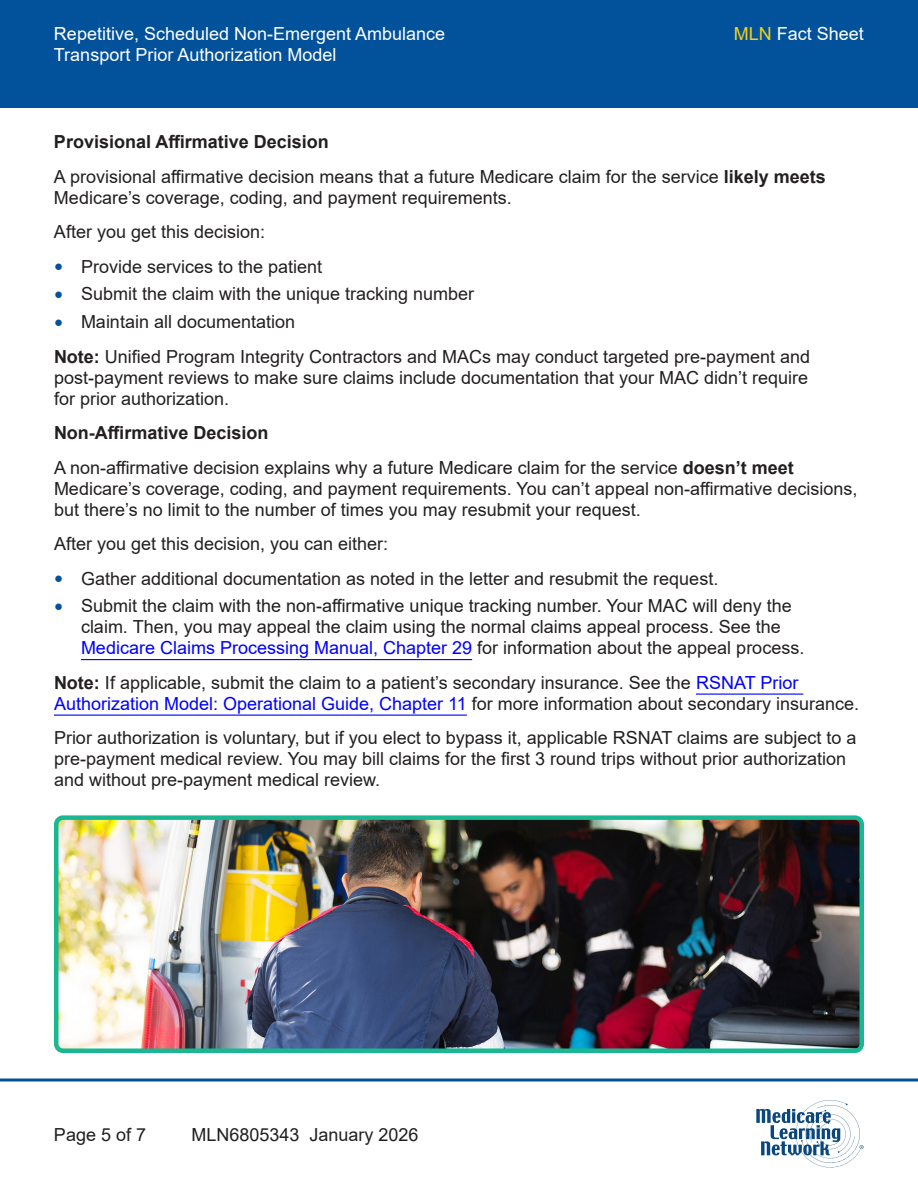
<style>
.page{position:relative;width:918px;height:1188px;background:#fff}
.page>*{position:absolute;margin:0;border:0;box-sizing:border-box;transform-origin:0 0}
.t1{font:18px/21px "Arial";color:#231f20}
.t2{font:18px/21px "Arial";color:#00f}
.t3{font:18px/21px "Arial";color:#fff}
.t4{font:700 18px "Arial";color:#231f20}
.s1{color:#f2d01b}
.s2{font-weight:700}
.s3{font-size:15px;color:#01529b}
.s4{color:#00f}
.s5{color:#231f20}
</style>
<div class="page">
<div style="left:0;top:0;width:918px;height:108px;background:#01529b"></div>
<svg style="left:0;top:1078px;width:918px;height:4px;background:#407db3"></svg>
<img style="left:59px;top:820px;width:800px;height:228px">
<div style="left:54px;top:815px;width:810px;height:238px;border:4px solid #1ab892;border-radius:7px"></div>
<svg style="left:756px;top:1100px;width:108px;height:67px"></svg>
<hr style="left:54px;top:715px;width:413px;height:1px;background:#00f">
<hr style="left:81px;top:659px;width:391px;height:1px;background:#00f">
<hr style="left:696px;top:694px;width:107px;height:1px;background:#00f">
<p class="t3" style="left:54px;top:23px;width:393px">Repetitive, Scheduled Non-Emergent Ambulance<br>Transport Prior Authorization Model</p>
<p class="t3" style="left:734px;top:23px;width:132px"><span class="s1">MLN</span> Fact Sheet</p>
<p class="t4" style="left:54px;top:129px;width:276px">Provisional Affirmative Decision</p>
<p class="t1" style="left:54px;top:166px;width:773px">A provisional affirmative decision means that a future Medicare claim for the service <span class="s2">likely meets<br></span>Medicare’s coverage, coding, and payment requirements.</p>
<p class="t1" style="left:54px;top:221px;width:213px">After you get this decision:</p>
<p class="t1" style="left:54px;top:256px;width:270px"><span class="s3">●</span> Provide services to the patient</p>
<p class="t1" style="left:54px;top:283px;width:422px"><span class="s3">●</span> Submit the claim with the unique tracking number</p>
<p class="t1" style="left:54px;top:311px;width:243px"><span class="s3">●</span> Maintain all documentation</p>
<p class="t1" style="left:54px;top:346px;width:758px;text-align:justify"><span class="s2">Note:</span> Unified Program Integrity Contractors and MACs may conduct targeted pre-payment and post-payment reviews to make sure claims include documentation that your MAC didn’t require for prior authorization.</p>
<p class="t4" style="left:54px;top:420px;width:216px">Non-Affirmative Decision</p>
<p class="t1" style="left:54px;top:457px;width:805px">A non-affirmative decision explains why a future Medicare claim for the service <span class="s2">doesn’t meet<br></span>Medicare’s coverage, coding, and payment requirements. You can’t appeal non-affirmative decisions, but there’s no limit to the number of times you may resubmit your request.</p>
<p class="t1" style="left:54px;top:533px;width:336px">After you get this decision, you can either:</p>
<p class="t1" style="left:54px;top:568px;width:666px"><span class="s3">●</span> Gather additional documentation as noted in the letter and resubmit the request.</p>
<p class="t1" style="left:81px;top:595px;width:725px;text-indent:-27px"><span class="s3">●</span> Submit the claim with the non-affirmative unique tracking number. Your MAC will deny the claim. Then, you may appeal the claim using the normal claims appeal process. See the<br><span class="s4">Medicare Claims Processing Manual, Chapter 29</span> for information about the appeal process.</p>
<p class="t1" style="left:54px;top:672px;width:746px"><span class="s2">Note:</span> If applicable, submit the claim to a patient’s secondary insurance. See the <span class="s4">RSNA Prior</span></p>
<p class="t2" style="left:54px;top:672px;width:807px;text-indent:691px">T<br>Authorization Model: Operational Guide, Chapter 11 <span class="s5">for more information about secondary insurance.</span></p>
<p class="t1" style="left:54px;top:727px;width:804px">Prior authorization is voluntary, but if you elect to bypass it, applicable RSNAT claims are subject to a pre-payment medical review. You may bill claims for the first 3 round trips without prior authorization and without pre-payment medical review.</p>
<p class="t1" style="left:54px;top:1124px;width:94px">Page 5 of 7</p>
<p class="t1" style="left:192px;top:1124px;width:229px">MLN6805343 January 2026</p>
</div>
